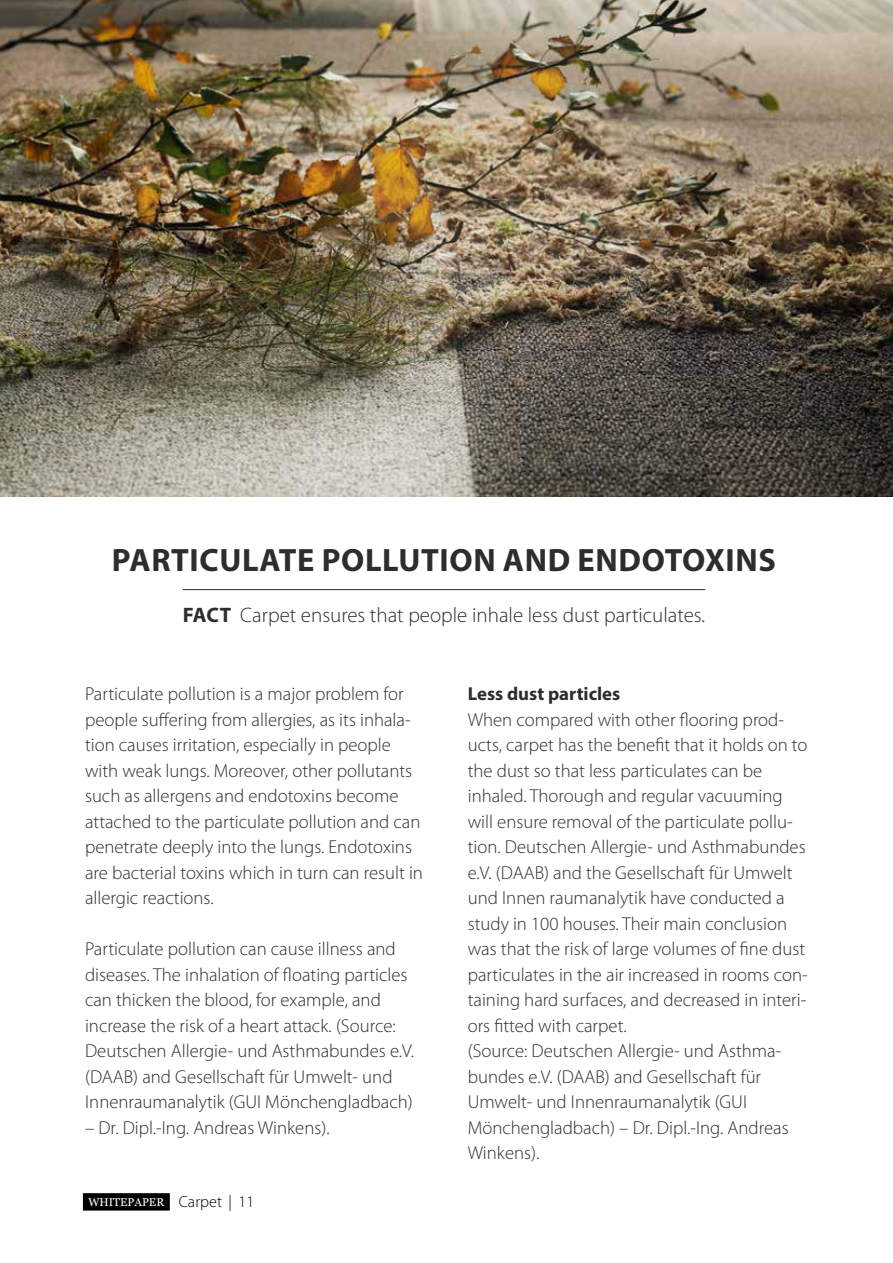
<style>
.page{position:relative;width:893px;height:1263px;background:#fff}
.page>*{position:absolute;margin:0;border:0;box-sizing:border-box;transform-origin:0 0}
.t1{font:700 32.4px "Myriad Pro";letter-spacing:.02em;color:#2d2d2c}
.t2{font:300 21px "Myriad Pro";color:#2d2d2c}
.t3{font:300 18.75px/25.5px "Myriad Pro";color:#2d2d2c}
.t4{font:700 18.75px "Myriad Pro";color:#2d2d2c}
.t5{font:11.4px "Georgia";color:#fff}
.s1{font-weight:700}
.s2{font-family:"Myriad Pro";font-weight:300;font-size:16.2px;color:#000}
</style>
<div class="page">
<hr style="left:183px;top:589px;width:522px;height:1px;background:#2d2d2c">
<img style="left:0;top:0;width:893px;height:496px">
<div style="left:83px;top:1193px;width:87px;height:17px;background:#000"></div>
<h1 class="t1" style="left:112px;top:539px;width:665px">PARTICULATE POLLUTION AND ENDOTOXINS</h1>
<p class="t2" style="left:183px;top:603px;width:524px"><span class="s1">FACT</span> Carpet ensures that people inhale less dust particulates.</p>
<p class="t3" style="left:85px;top:681px;width:339px">Particulate pollution is a major problem for people suffering from allergies, as its inhala&shy;tion causes irritation, especially in people with weak lungs. Moreover, other pollutants such as allergens and endotoxins become attached to the particulate pollution and can penetrate deeply into the lungs. Endotoxins are bacterial toxins which in turn can result in allergic reactions.</p>
<p class="t3" style="left:85px;top:936px;width:331px">Particulate pollution can cause illness and diseases. The inhalation of floating particles can thicken the blood, for example, and increase the risk of a heart attack. (Source:<br>Deutschen Allergie- und Asthmabundes e.V. (DAAB) and Gesellschaft für Umwelt- und Innenraumanalytik (GUI Mönchengladbach)</p>
<p class="t3" style="left:85px;top:1114px;width:246px">– Dr. Dipl.-Ing. Andreas Winkens).</p>
<p class="t5" style="left:88px;top:1193px;width:167px">WHITEPAPER <span class="s2">Carpet | 11</span></p>
<p class="t4" style="left:468px;top:681px;width:154px">Less dust particles</p>
<p class="t3" style="left:468px;top:706px;width:341px">When compared with other flooring prod&shy;ucts, carpet has the benefit that it holds on to the dust so that less particulates can be inhaled. Thorough and regular vacuuming will ensure removal of the particulate pollu&shy;tion. Deutschen Allergie- und Asthmabundes e.V. (DAAB) and the Gesellschaft für Umwelt und Innen raumanalytik have conducted a study in 100 houses. Their main conclusion was that the risk of large volumes of fine dust particulates in the air increased in rooms con&shy;taining hard surfaces, and decreased in interi&shy;ors fitted with carpet.<br>(Source: Deutschen Allergie- und Asthma&shy;bundes e.V. (DAAB) and Gesellschaft für Umwelt- und Innenraumanalytik (GUI Mönchengladbach) – Dr. Dipl.-Ing. Andreas Winkens).</p>
</div>
